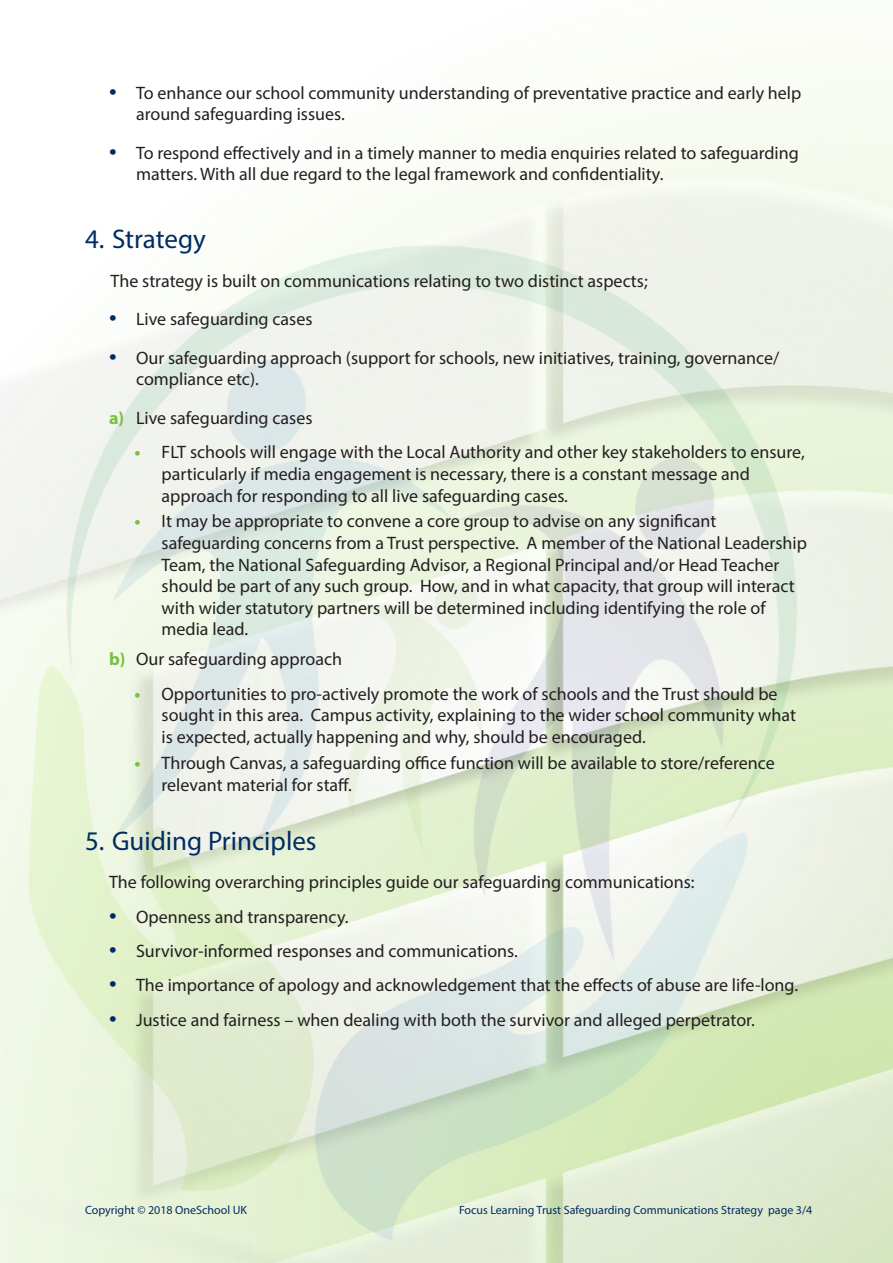
<style>
.page{position:relative;width:893px;height:1263px;background:#fff}
.page>*{position:absolute;margin:0;border:0;box-sizing:border-box;transform-origin:0 0}
.t1{font:27px "Myriad Pro";color:#002c62}
.Level_1{font:18px/21.6px "Myriad Pro";color:#231f20}
.t2{font:12px "Myriad Pro";color:#002c62}
.s1{font-size:27px;color:#002c62}
.s2{font-weight:700;color:#76c043}
</style>
<div class="page">
<img style="left:0;top:163px;width:893px;height:1100px">
<p class="Level_1" style="left:136px;top:81px;width:667px;text-indent:-27px"><span class="s1">•</span> To enhance our school community understanding of preventative practice and early help around safeguarding issues.</p>
<p class="Level_1" style="left:136px;top:142px;width:664px;text-indent:-27px"><span class="s1">•</span> To respond effectively and in a timely manner to media enquiries related to safeguarding matters. With all due regard to the legal framework and confidentiality.</p>
<p class="t1" style="left:85px;top:222px;width:122px">4. Strategy</p>
<p class="Level_1" style="left:111px;top:269px;width:539px">The strategy is built on communications relating to two distinct aspects;</p>
<p class="Level_1" style="left:109px;top:308px;width:205px"><span class="s1">•</span> Live safeguarding cases</p>
<p class="Level_1" style="left:136px;top:347px;width:645px;text-indent:-27px"><span class="s1">•</span> Our safeguarding approach (support for schools, new initiatives, training, governance/ compliance etc).</p>
<p class="Level_1" style="left:109px;top:407px;width:205px"><span class="s2">a)</span> Live safeguarding cases</p>
<p class="Level_1" style="left:162px;top:441px;width:645px;text-indent:-27px"><span class="s2">•</span> FLT schools will engage with the Local Authority and other key stakeholders to ensure, particularly if media engagement is necessary, there is a constant message and approach for responding to all live safeguarding cases.</p>
<p class="Level_1" style="left:162px;top:510px;width:647px;text-indent:-27px"><span class="s2">•</span> It may be appropriate to convene a core group to advise on any significant safeguarding concerns from a Trust perspective. A member of the National Leadership Team, the National Safeguarding Advisor, a Regional Principal and/or Head Teacher should be part of any such group. How, and in what capacity, that group will interact with wider statutory partners will be determined including identifying the role of media lead.</p>
<p class="Level_1" style="left:109px;top:648px;width:234px"><span class="s2">b)</span> Our safeguarding approach</p>
<p class="Level_1" style="left:162px;top:683px;width:636px;text-indent:-27px"><span class="s2">•</span> Opportunities to pro-actively promote the work of schools and the Trust should be sought in this area. Campus activity, explaining to the wider school community what is expected, actually happening and why, should be encouraged.</p>
<p class="Level_1" style="left:162px;top:752px;width:615px;text-indent:-27px"><span class="s2">•</span> Through Canvas, a safeguarding office function will be available to store/reference relevant material for staff.</p>
<p class="t1" style="left:85px;top:824px;width:233px">5. Guiding Principles</p>
<p class="Level_1" style="left:109px;top:871px;width:587px">The following overarching principles guide our safeguarding communications:</p>
<p class="Level_1" style="left:109px;top:905px;width:241px"><span class="s1">•</span> Openness and transparency.</p>
<p class="Level_1" style="left:109px;top:940px;width:410px"><span class="s1">•</span> Survivor-informed responses and communications.</p>
<p class="Level_1" style="left:109px;top:974px;width:691px"><span class="s1">•</span> The importance of apology and acknowledgement that the effects of abuse are life-long.</p>
<p class="Level_1" style="left:109px;top:1008px;width:647px"><span class="s1">•</span> Justice and fairness – when dealing with both the survivor and alleged perpetrator.</p>
<p class="t2" style="left:85px;top:1202px;width:164px">Copyright © 2018 OneSchool UK</p>
<p class="t2" style="left:459px;top:1202px;width:355px">Focus Learning Trust Safeguarding Communications Strategy page 3/4</p>
</div>
